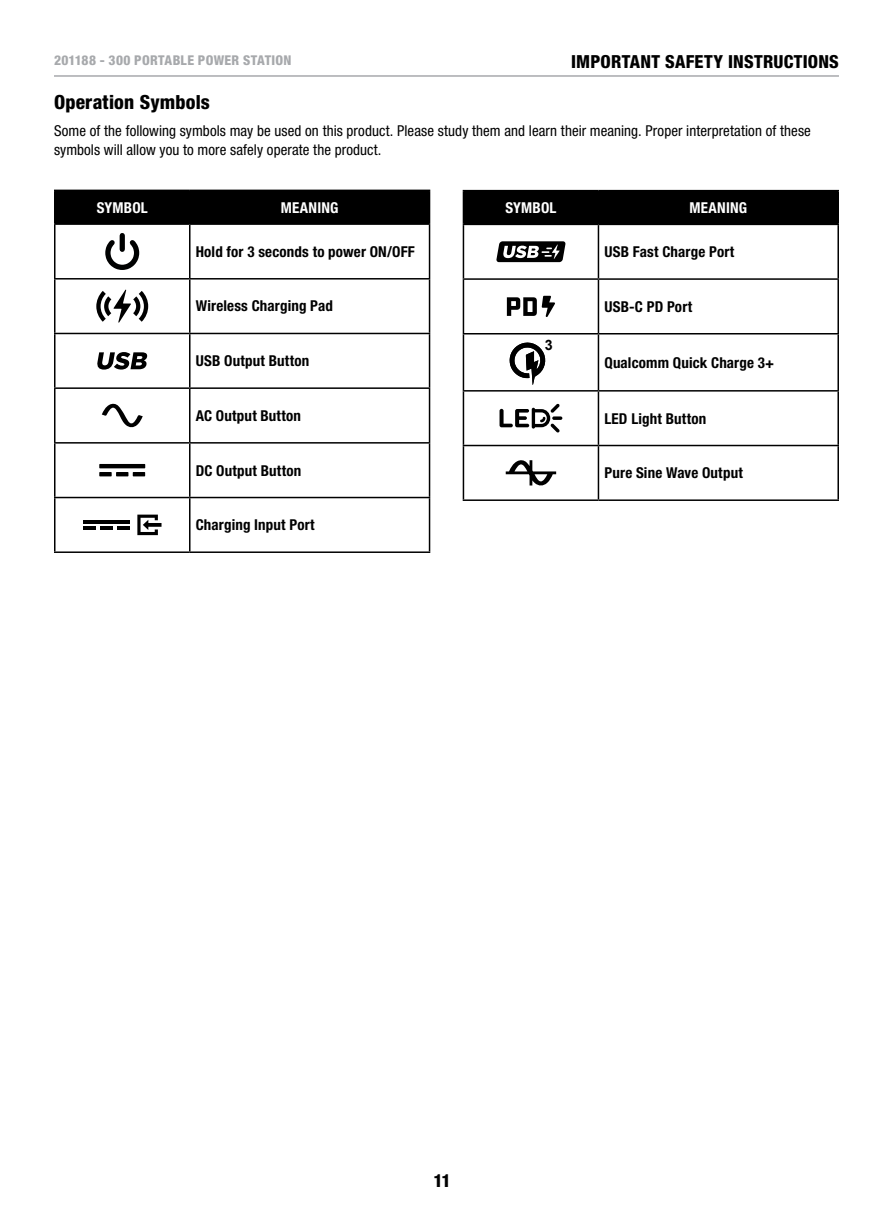
<style>
.page{position:relative;width:893px;height:1212px;background:#fff}
.page>*{position:absolute;margin:0;border:0;box-sizing:border-box;transform-origin:0 0}
.t1{font:800 condensed 19.5px "Helvetica Neue LT Std";letter-spacing:.01em;color:#000}
.t2{font:800 condensed 18px "Helvetica Neue LT Std";letter-spacing:.01em;color:#000}
.t3{font:700 condensed 15px "Helvetica Neue LT Std";letter-spacing:.01em;color:#000}
.t4{font:condensed 15px/19.5px "Helvetica Neue LT Std";letter-spacing:.005em;color:#000}
.t5{font:700 condensed 15px "Helvetica Neue LT Std";letter-spacing:.01em;color:#fff}
.t6{font:700 14.25px "Arial";color:#000}
.t7{font:800 condensed 13.5px "Helvetica Neue LT Std";letter-spacing:.025em;color:#a7a9ac}
</style>
<div class="page">
<hr style="left:54px;top:75px;width:785px;height:2px;background:#a7a9ac">
<div style="left:56px;top:191px;width:373px;height:32px;background:#000"></div>
<hr style="left:54px;top:225px;width:2px;height:53px;background:#000">
<hr style="left:189px;top:225px;width:1px;height:53px;background:#000">
<hr style="left:429px;top:225px;width:1px;height:53px;background:#000">
<hr style="left:54px;top:278px;width:136px;height:2px;background:#000">
<hr style="left:54px;top:280px;width:2px;height:53px;background:#000">
<hr style="left:190px;top:278px;width:240px;height:2px;background:#000">
<hr style="left:189px;top:280px;width:1px;height:53px;background:#000">
<hr style="left:429px;top:280px;width:1px;height:53px;background:#000">
<hr style="left:54px;top:333px;width:136px;height:1px;background:#000">
<hr style="left:54px;top:334px;width:2px;height:53px;background:#000">
<hr style="left:190px;top:333px;width:240px;height:1px;background:#000">
<hr style="left:189px;top:334px;width:1px;height:53px;background:#000">
<hr style="left:429px;top:334px;width:1px;height:53px;background:#000">
<hr style="left:54px;top:387px;width:136px;height:2px;background:#000">
<hr style="left:54px;top:389px;width:2px;height:53px;background:#000">
<hr style="left:190px;top:387px;width:240px;height:2px;background:#000">
<hr style="left:189px;top:389px;width:1px;height:53px;background:#000">
<hr style="left:429px;top:389px;width:1px;height:53px;background:#000">
<hr style="left:54px;top:442px;width:136px;height:2px;background:#000">
<hr style="left:54px;top:444px;width:2px;height:53px;background:#000">
<hr style="left:190px;top:442px;width:240px;height:2px;background:#000">
<hr style="left:189px;top:444px;width:1px;height:53px;background:#000">
<hr style="left:429px;top:444px;width:1px;height:53px;background:#000">
<hr style="left:54px;top:497px;width:136px;height:1px;background:#000">
<hr style="left:54px;top:498px;width:2px;height:53px;background:#000">
<hr style="left:190px;top:497px;width:240px;height:1px;background:#000">
<hr style="left:189px;top:498px;width:1px;height:53px;background:#000">
<hr style="left:429px;top:498px;width:1px;height:53px;background:#000">
<hr style="left:54px;top:551px;width:136px;height:2px;background:#000">
<hr style="left:190px;top:551px;width:240px;height:2px;background:#000">
<hr style="left:54px;top:190px;width:136px;height:1px;background:#000">
<hr style="left:54px;top:191px;width:2px;height:32px;background:#000">
<hr style="left:190px;top:190px;width:240px;height:1px;background:#000">
<hr style="left:189px;top:191px;width:1px;height:32px;background:#000">
<hr style="left:429px;top:191px;width:1px;height:32px;background:#000">
<hr style="left:54px;top:223px;width:136px;height:2px;background:#000">
<hr style="left:190px;top:223px;width:240px;height:2px;background:#000">
<svg style="left:105px;top:233px;width:35px;height:37px"></svg>
<svg style="left:96px;top:289px;width:52px;height:34px"></svg>
<svg style="left:97px;top:352px;width:50px;height:18px"></svg>
<svg style="left:102px;top:403px;width:41px;height:25px"></svg>
<svg style="left:99px;top:472px;width:13px;height:4px"></svg>
<hr style="left:116px;top:472px;width:12px;height:4px;background:#000">
<hr style="left:133px;top:472px;width:12px;height:4px;background:#000">
<hr style="left:99px;top:464px;width:46px;height:4px;background:#000">
<hr style="left:83px;top:520px;width:46px;height:3px;background:#000">
<hr style="left:117px;top:526px;width:12px;height:4px;background:#000">
<hr style="left:100px;top:526px;width:12px;height:4px;background:#000">
<hr style="left:83px;top:526px;width:12px;height:4px;background:#000">
<svg style="left:137px;top:515px;width:25px;height:20px"></svg>
<div style="left:464px;top:191px;width:373px;height:33px;background:#000"></div>
<hr style="left:463px;top:225px;width:1px;height:53px;background:#000">
<hr style="left:598px;top:225px;width:1px;height:53px;background:#000">
<hr style="left:837px;top:225px;width:2px;height:53px;background:#000">
<hr style="left:463px;top:278px;width:135px;height:2px;background:#000">
<hr style="left:463px;top:280px;width:1px;height:53px;background:#000">
<hr style="left:598px;top:278px;width:241px;height:2px;background:#000">
<hr style="left:598px;top:280px;width:1px;height:53px;background:#000">
<hr style="left:837px;top:280px;width:2px;height:53px;background:#000">
<hr style="left:463px;top:333px;width:135px;height:1px;background:#000">
<hr style="left:463px;top:334px;width:1px;height:56px;background:#000">
<hr style="left:598px;top:333px;width:241px;height:1px;background:#000">
<hr style="left:598px;top:334px;width:1px;height:56px;background:#000">
<hr style="left:837px;top:334px;width:2px;height:56px;background:#000">
<hr style="left:463px;top:390px;width:135px;height:2px;background:#000">
<hr style="left:463px;top:392px;width:1px;height:53px;background:#000">
<hr style="left:598px;top:390px;width:241px;height:2px;background:#000">
<hr style="left:598px;top:392px;width:1px;height:53px;background:#000">
<hr style="left:837px;top:392px;width:2px;height:53px;background:#000">
<hr style="left:463px;top:445px;width:135px;height:1px;background:#000">
<hr style="left:463px;top:446px;width:1px;height:53px;background:#000">
<hr style="left:598px;top:445px;width:241px;height:1px;background:#000">
<hr style="left:598px;top:446px;width:1px;height:53px;background:#000">
<hr style="left:837px;top:446px;width:2px;height:53px;background:#000">
<hr style="left:463px;top:499px;width:135px;height:2px;background:#000">
<hr style="left:598px;top:499px;width:241px;height:2px;background:#000">
<hr style="left:463px;top:190px;width:135px;height:1px;background:#000">
<hr style="left:463px;top:191px;width:1px;height:33px;background:#000">
<hr style="left:598px;top:190px;width:241px;height:1px;background:#000">
<hr style="left:598px;top:191px;width:1px;height:33px;background:#000">
<hr style="left:837px;top:191px;width:2px;height:33px;background:#000">
<hr style="left:463px;top:224px;width:135px;height:1px;background:#000">
<hr style="left:598px;top:224px;width:241px;height:1px;background:#000">
<svg style="left:496px;top:241px;width:70px;height:21px"></svg>
<svg style="left:507px;top:296px;width:48px;height:21px"></svg>
<svg style="left:509px;top:342px;width:37px;height:43px"></svg>
<svg style="left:499px;top:404px;width:63px;height:29px"></svg>
<svg style="left:506px;top:460px;width:50px;height:26px"></svg>
<p class="t7" style="left:54px;top:52px;width:97px">201188 - 300 PORTA</p>
<p class="t7" style="left:173px;top:52px;width:112px">BLE POWER STATION</p>
<p class="t2" style="left:571px;top:50px;width:11px">IMPORTANT</p>
<p class="t2" style="left:665px;top:50px;width:40px">SAFETY</p>
<p class="t2" style="left:728px;top:50px;width:11px">INSTRUCT</p>
<p class="t2" style="left:803px;top:50px;width:17px">IONS</p>
<h1 class="t1" style="left:54px;top:90px;width:157px">OPERATION SYMBOLS</h1>
<p class="t4" style="left:54px;top:120px;width:758px">Some of the following symbols may be used on this product. Please study them and learn their meaning. Proper interpretation of these symbols will allow you to more safely operate the product.</p>
<p class="t5" style="left:97px;top:198px;width:53px">SYMBOL</p>
<p class="t5" style="left:281px;top:198px;width:59px">MEANING</p>
<p class="t3" style="left:196px;top:242px;width:221px">Hold for 3 seconds to power ON/OFF</p>
<p class="t5" style="left:505px;top:198px;width:53px">SYMBOL</p>
<p class="t5" style="left:690px;top:198px;width:59px">MEANING</p>
<p class="t3" style="left:604px;top:243px;width:131px">USB Fast Charge Port</p>
<p class="t3" style="left:196px;top:297px;width:139px">Wireless Charging Pad</p>
<p class="t3" style="left:604px;top:297px;width:89px">USB-C PD Port</p>
<p class="t6" style="left:545px;top:336px;width:9px">3</p>
<p class="t3" style="left:196px;top:352px;width:115px">USB Output Button</p>
<p class="t3" style="left:604px;top:353px;width:171px">Qualcomm Quick Charge 3+</p>
<p class="t3" style="left:196px;top:406px;width:107px">AC Output Button</p>
<p class="t3" style="left:604px;top:409px;width:103px">LED Light Button</p>
<p class="t3" style="left:196px;top:461px;width:107px">DC Output Button</p>
<p class="t3" style="left:604px;top:464px;width:140px">Pure Sine Wave Output</p>
<p class="t3" style="left:196px;top:516px;width:120px">Charging Input Port</p>
<p class="t2" style="left:433px;top:1169px;width:19px">11</p>
</div>
